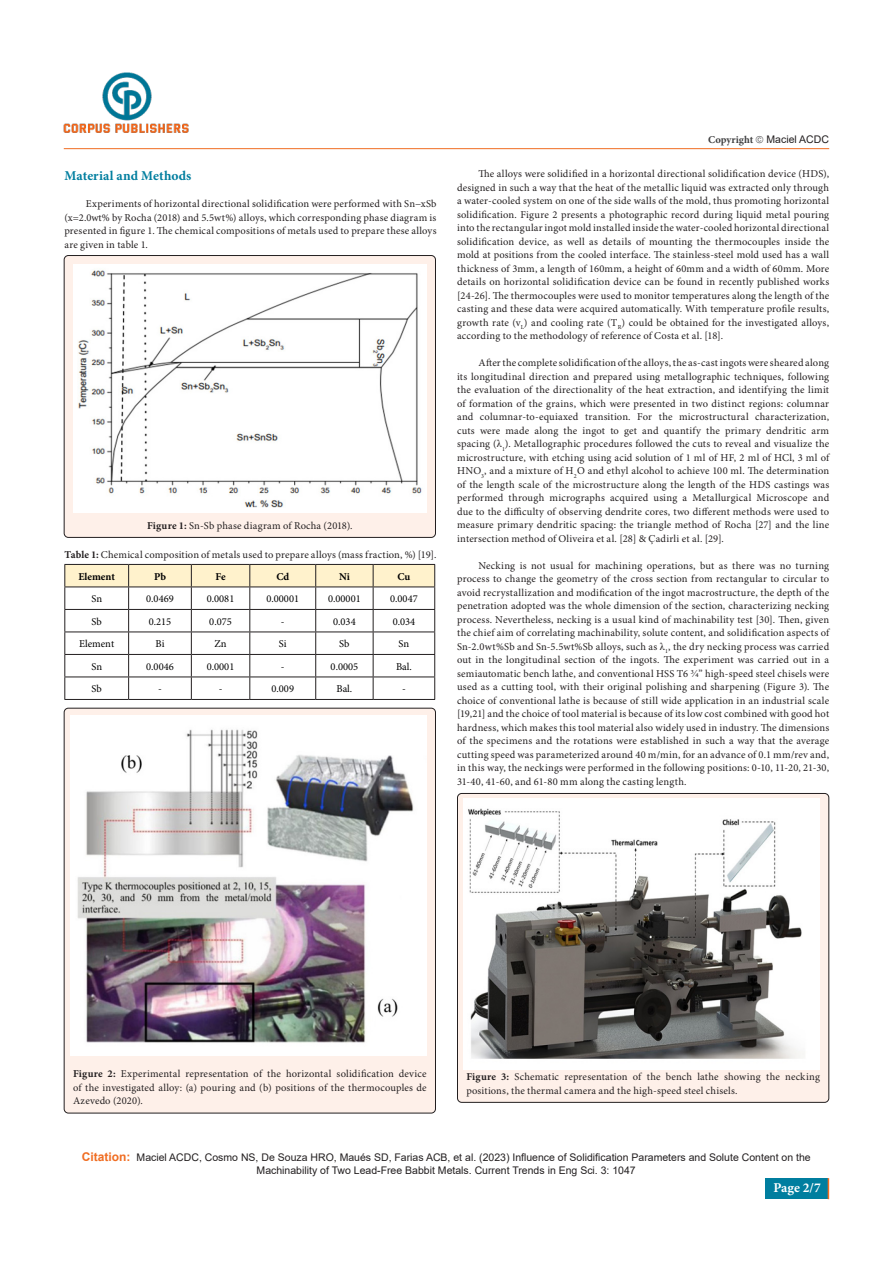
<style>
.page{position:relative;width:893px;height:1263px;background:#fff}
.page>*{position:absolute;margin:0;border:0;box-sizing:border-box;transform-origin:0 0}
.t1{font:700 13.5px "Minion Pro";letter-spacing:.01em;color:#007e9f}
.t2{font:700 13.5px "Minion Pro";color:#fff}
.t3{font:10.5px/13.5px "Minion Pro";letter-spacing:.015em;color:#231f20;text-align:justify}
.t4{font:10.5px/12.6px "Arial";color:#231f20;text-align:center}
.t5{font:10.5px "Minion Pro";color:#000}
.t6{font:700 10.5px "Minion Pro";color:#000}
.t7{font:700 10.5px "Minion Pro";color:#3e3e3f}
.s1{font-weight:700}
.s2{font-family:"Times New Roman"}
.s3{font-weight:700;font-size:12px;color:#f06d22}
</style>
<div class="page">
<hr style="left:64px;top:148px;width:765px;height:1px;background:#f06d22">
<div style="left:765px;top:1178px;width:63px;height:21px;background:#007e9f"></div>
<svg style="left:828px;top:1178px;width:1px;height:21px"></svg>
<img style="left:64px;top:73px;width:125px;height:60px">
<hr style="left:64px;top:699px;width:65px;height:1px;background:#231f20">
<hr style="left:129px;top:699px;width:62px;height:1px;background:#231f20">
<hr style="left:191px;top:699px;width:59px;height:1px;background:#231f20">
<hr style="left:250px;top:699px;width:66px;height:1px;background:#231f20">
<hr style="left:316px;top:699px;width:57px;height:1px;background:#231f20">
<hr style="left:373px;top:699px;width:62px;height:1px;background:#231f20">
<svg style="left:64px;top:564px;width:371px;height:135px"></svg>
<div style="left:64px;top:255px;width:371px;height:282px;background:#fef0e9;border-radius:4px"></div>
<div style="left:64px;top:255px;width:372px;height:283px;border:1px solid #231f20;border-radius:4px"></div>
<img style="left:73px;top:264px;width:354px;height:248px">
<div style="left:64px;top:708px;width:371px;height:405px;background:#fef0e9;border-radius:4px"></div>
<div style="left:64px;top:708px;width:372px;height:405px;border:1px solid #231f20;border-radius:4px"></div>
<img style="left:70px;top:715px;width:357px;height:340px">
<div style="left:457px;top:793px;width:372px;height:309px;background:#fef0e9;border-radius:4px"></div>
<div style="left:457px;top:793px;width:372px;height:310px;border:1px solid #231f20;border-radius:4px"></div>
<img style="left:463px;top:799px;width:357px;height:270px">
<p class="t1" style="left:64px;top:166px;width:129px">Material and Methods</p>
<p class="t3" style="left:64px;top:197px;width:374px;text-indent:21px">Experiments of horizontal directional solidification were performed with Sn−xSb (x=2.0wt% by Rocha (2018) and 5.5wt%) alloys, which corresponding phase diagram is presented in figure 1. The chemical compositions of metals used to prepare these alloys are given in table 1.</p>
<p class="t3" style="left:147px;top:519px;width:207px"><span class="s1">Figure 1:</span> Sn-Sb phase diagram of Rocha (2018).</p>
<p class="t3" style="left:64px;top:548px;width:374px"><span class="s1">Table 1:</span> Chemical composition of metals used to prepare alloys (mass fraction, %) [19].</p>
<p class="t6" style="left:78px;top:569px;width:38px">Element</p>
<p class="t6" style="left:154px;top:569px;width:13px">Pb</p>
<p class="t6" style="left:215px;top:569px;width:12px">Fe</p>
<p class="t6" style="left:276px;top:569px;width:14px">Cd</p>
<p class="t6" style="left:339px;top:569px;width:12px">Ni</p>
<p class="t6" style="left:397px;top:569px;width:14px">Cu</p>
<p class="t5" style="left:91px;top:592px;width:12px">Sn</p>
<p class="t5" style="left:146px;top:592px;width:29px">0.0469</p>
<p class="t5" style="left:207px;top:592px;width:29px">0.0081</p>
<p class="t5" style="left:266px;top:592px;width:34px">0.00001</p>
<p class="t5" style="left:328px;top:592px;width:34px">0.00001</p>
<p class="t5" style="left:390px;top:592px;width:29px">0.0047</p>
<p class="t5" style="left:92px;top:615px;width:12px">Sb</p>
<p class="t5" style="left:149px;top:615px;width:24px">0.215</p>
<p class="t5" style="left:209px;top:615px;width:24px">0.075</p>
<p class="t5" style="left:281px;top:615px;width:5px">-</p>
<p class="t5" style="left:333px;top:615px;width:24px">0.034</p>
<p class="t5" style="left:393px;top:615px;width:24px">0.034</p>
<p class="t5" style="left:79px;top:637px;width:37px">Element</p>
<p class="t5" style="left:155px;top:637px;width:10px">Bi</p>
<p class="t5" style="left:215px;top:637px;width:14px">Zn</p>
<p class="t5" style="left:279px;top:637px;width:9px">Si</p>
<p class="t5" style="left:339px;top:637px;width:12px">Sb</p>
<p class="t5" style="left:399px;top:637px;width:12px">Sn</p>
<p class="t5" style="left:91px;top:660px;width:12px">Sn</p>
<p class="t5" style="left:146px;top:660px;width:29px">0.0046</p>
<p class="t5" style="left:207px;top:660px;width:29px">0.0001</p>
<p class="t5" style="left:281px;top:660px;width:5px">-</p>
<p class="t5" style="left:331px;top:660px;width:29px">0.0005</p>
<p class="t5" style="left:396px;top:660px;width:17px">Bal.</p>
<p class="t5" style="left:92px;top:682px;width:12px">Sb</p>
<p class="t5" style="left:158px;top:682px;width:5px">-</p>
<p class="t5" style="left:219px;top:682px;width:5px">-</p>
<p class="t5" style="left:271px;top:682px;width:24px">0.009</p>
<p class="t5" style="left:336px;top:682px;width:17px">Bal.</p>
<p class="t5" style="left:402px;top:682px;width:5px">-</p>
<p class="t7" style="left:708px;top:132px;width:47px">Copyright</p>
<p class="t4" style="left:767px;top:133px;width:64px">Maciel ACDC</p>
<p class="t3" style="left:457px;top:168px;width:374px;text-indent:21px">The alloys were solidified in a horizontal directional solidification device (HDS), designed in such a way that the heat of the metallic liquid was extracted only through a water-cooled system on one of the side walls of the mold, thus promoting horizontal solidification. Figure 2 presents a photographic record during liquid metal pouring into the rectangular ingot mold installed inside the water-cooled horizontal directional solidification device, as well as details of mounting the thermocouples inside the mold at positions from the cooled interface. The stainless-steel mold used has a wall thickness of 3mm, a length of 160mm, a height of 60mm and a width of 60mm. More details on horizontal solidification device can be found in recently published works [24-26]. The thermocouples were used to monitor temperatures along the length of the casting and these data were acquired automatically. With temperature profile results, growth rate (v<sub>L</sub>) and cooling rate (T<sub>R</sub>) could be obtained for the investigated alloys, according to the methodology of reference of Costa et al. [18].</p>
<p class="t3" style="left:457px;top:357px;width:374px;text-indent:21px">After the complete solidification of the alloys, the as-cast ingots were sheared along its longitudinal direction and prepared using metallographic techniques, following the evaluation of the directionality of the heat extraction, and identifying the limit of formation of the grains, which were presented in two distinct regions: columnar and columnar-to-equiaxed transition. For the microstructural characterization, cuts were made along the ingot to get and quantify the primary dendritic arm spacing (<span class="s2">λ</span><sub>1</sub>). Metallographic procedures followed the cuts to reveal and visualize the microstructure, with etching using acid solution of 1 ml of HF, 2 ml of HCl, 3 ml of HNO<sub>3</sub>, and a mixture of H<sub>2</sub>O and ethyl alcohol to achieve 100 ml. The determination of the length scale of the microstructure along the length of the HDS castings was performed through micrographs acquired using a Metallurgical Microscope and due to the difficulty of observing dendrite cores, two different methods were used to measure primary dendritic spacing: the triangle method of Rocha [27] and the line intersection method of Oliveira et al. [28] &amp; <span class="s2">Ç</span>adirli et al. [29].</p>
<p class="t3" style="left:457px;top:559px;width:374px;text-indent:21px">Necking is not usual for machining operations, but as there was no turning process to change the geometry of the cross section from rectangular to circular to avoid recrystallization and modification of the ingot macrostructure, the depth of the penetration adopted was the whole dimension of the section, characterizing necking process. Nevertheless, necking is a usual kind of machinability test [30]. Then, given the chief aim of correlating machinability, solute content, and solidification aspects of Sn-2.0wt%Sb and Sn-5.5wt%Sb alloys, such as <span class="s2">λ</span><sub>1</sub>, the dry necking process was carried out in the longitudinal section of the ingots. The experiment was carried out in a semiautomatic bench lathe, and conventional HSS T6 <span class="s2">¾</span>” high-speed steel chisels were used as a cutting tool, with their original polishing and sharpening (Figure 3). The choice of conventional lathe is because of still wide application in an industrial scale [19,21] and the choice of tool material is because of its low cost combined with good hot hardness, which makes this tool material also widely used in industry. The dimensions of the specimens and the rotations were established in such a way that the average cutting speed was parameterized around 40 m/min, for an advance of 0.1 mm/rev and, in this way, the neckings were performed in the following positions: 0-10, 11-20, 21-30, 31-40, 41-60, and 61-80 mm along the casting length.</p>
<p class="t3" style="left:73px;top:1067px;width:355px"><span class="s1">Figure 2:</span> Experimental representation of the horizontal solidification device of the investigated alloy: (a) pouring and (b) positions of the thermocouples de Azevedo (2020).</p>
<p class="t3" style="left:466px;top:1070px;width:355px"><span class="s1">Figure 3:</span> Schematic representation of the bench lathe showing the necking positions, the thermal camera and the high-speed steel chisels.</p>
<p class="t4" style="left:82px;top:1151px;width:730px"><span class="s3">Citation:</span> Maciel ACDC, Cosmo NS, De Souza HRO, Maués SD, Farias ACB, et al. (2023) Influence of Solidification Parameters and Solute Content on the<br>Machinability of Two Lead-Free Babbit Metals. Current Trends in Eng Sci. 3: 1047</p>
<p class="t2" style="left:773px;top:1178px;width:49px">Page 2/7</p>
</div>
